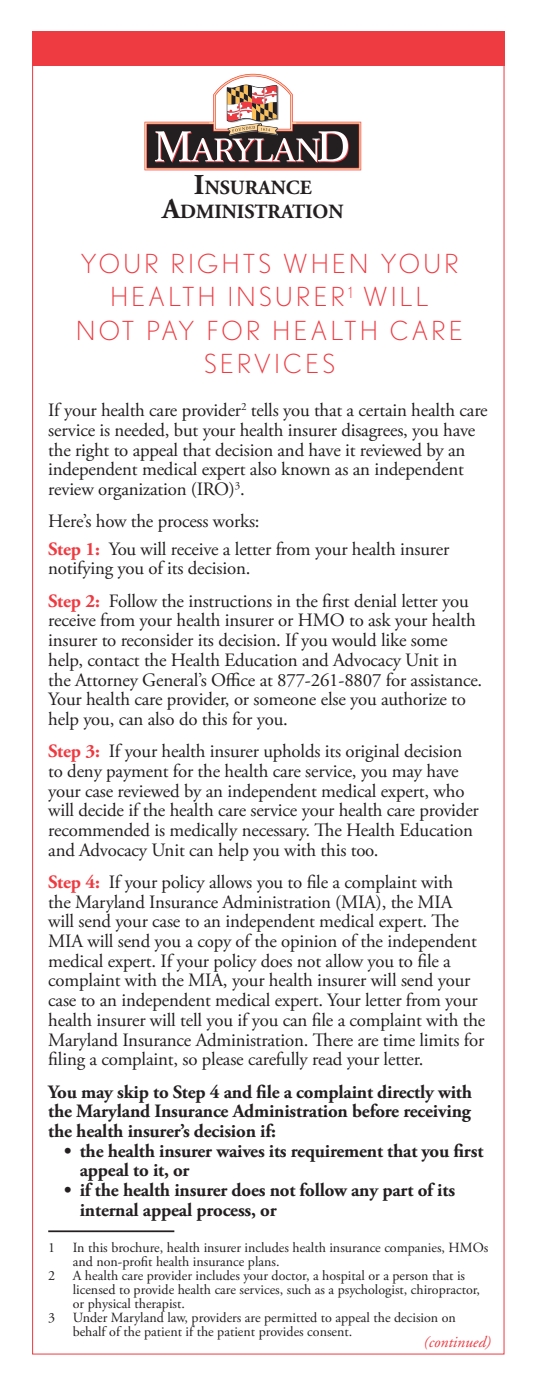
<style>
.page{position:relative;width:536px;height:1386px;background:#fff}
.page>*{position:absolute;margin:0;border:0;box-sizing:border-box;transform-origin:0 0}
.t1{font:300 26.25px/33.2px "Nobel";letter-spacing:.13em;color:#ee3a41;text-align:center}
.t2{font:700 20.12px/23.1px "Adobe Garamond";color:#231f20;text-align:center}
.t3{font:18.9px/19.8px "Adobe Garamond Pro";letter-spacing:-.01em;color:#231f20}
.t4{font:700 18.9px/19.8px "Adobe Garamond Pro";letter-spacing:-.01em;color:#231f20}
.t5{font:18.9px "Adobe Garamond";letter-spacing:-.01em;color:#231f20}
.t6{font:italic 15.75px "Adobe Garamond";color:#ee3a41}
.t7{font:14px/14px "Adobe Garamond Pro";color:#231f20}
.s1{font-size:28.7px}
.s2{font-family:"Adobe Garamond";font-weight:700;color:#ee3a41}
</style>
<div class="page">
<div style="left:146px;top:123px;width:214px;height:46px;background:#231f20"></div>
<div style="left:145px;top:122px;width:215px;height:48px;border:1px solid #fedca6"></div>
<svg style="left:155px;top:74px;width:193px;height:89px"></svg>
<div style="left:32px;top:32px;width:472px;height:34px;background:#ee3a41"></div>
<hr style="left:48px;top:1230px;width:126px;height:2px;background:#231f20">
<p class="t2" style="left:162px;top:177px;width:183px"><span class="s1">I</span>NSURANCE<br><span class="s1">A</span>DMINISTRATION</p>
<h1 class="t1" style="left:76px;top:247px;width:388px">YOUR RIGHTS WHEN YOUR<br>HEALTH INSURER<sup>1</sup> WILL<br>NOT PAY FOR HEALTH CARE<br>SERVICES</h1>
<p class="t3" style="left:48px;top:401px;width:441px">If your health care provider<sup>2</sup> tells you that a certain health care service is needed, but your health insurer disagrees, you have the right to appeal that decision and have it reviewed by an independent medical expert also known as an independent review organization (IRO)<sup>3</sup>.</p>
<p class="t5" style="left:48px;top:511px;width:213px">Here’s how the process works:</p>
<p class="t3" style="left:48px;top:540px;width:402px"><span class="s2">Step 1:</span> You will receive a letter from your health insurer notifying you of its decision.</p>
<p class="t3" style="left:48px;top:592px;width:435px"><span class="s2">Step 2:</span> Follow the instructions in the first denial letter you receive from your health insurer or HMO to ask your health insurer to reconsider its decision. If you would like some help, contact the Health Education and Advocacy Unit in the Attorney General’s Office at 877-261-8807 for assistance.<br>Your health care provider, or someone else you authorize to help you, can also do this for you.</p>
<p class="t3" style="left:48px;top:742px;width:432px"><span class="s2">Step 3:</span> If your health insurer upholds its original decision to deny payment for the health care service, you may have your case reviewed by an independent medical expert, who will decide if the health care service your health care provider recommended is medically necessary. The Health Education and Advocacy Unit can help you with this too.</p>
<p class="t3" style="left:48px;top:873px;width:438px"><span class="s2">Step 4:</span> If your policy allows you to file a complaint with<br>the Maryland Insurance Administration (MIA), the MIA<br>will send your case to an independent medical expert. The MIA will send you a copy of the opinion of the independent medical expert. If your policy does not allow you to file a complaint with the MIA, your health insurer will send your case to an independent medical expert. Your letter from your health insurer will tell you if you can file a complaint with the Maryland Insurance Administration. There are time limits for filing a complaint, so please carefully read your letter.</p>
<p class="t4" style="left:48px;top:1082px;width:425px;text-align:justify">You may skip to Step 4 and file a complaint directly with the Maryland Insurance Administration before receiving the health insurer’s decision if:</p>
<p class="t4" style="left:80px;top:1141px;width:405px;text-indent:-16px">• the health insurer waives its requirement that you first appeal to it, or</p>
<p class="t4" style="left:80px;top:1180px;width:376px;text-indent:-16px">• if the health insurer does not follow any part of its internal appeal process, or</p>
<p class="t7" style="left:48px;top:1241px;width:8px">1</p>
<p class="t7" style="left:73px;top:1241px;width:417px">In this brochure, health insurer includes health insurance companies, HMOs and non-profit health insurance plans.</p>
<p class="t7" style="left:48px;top:1269px;width:8px">2</p>
<p class="t7" style="left:73px;top:1269px;width:409px">A health care provider includes your doctor, a hospital or a person that is licensed to provide health care services, such as a psychologist, chiropractor, or physical therapist.</p>
<p class="t7" style="left:48px;top:1311px;width:8px">3</p>
<p class="t7" style="left:73px;top:1311px;width:384px">Under Maryland law, providers are permitted to appeal the decision on behalf of the patient if the patient provides consent.</p>
<p class="t6" style="left:423px;top:1333px;width:69px">(continued)</p>
</div>
